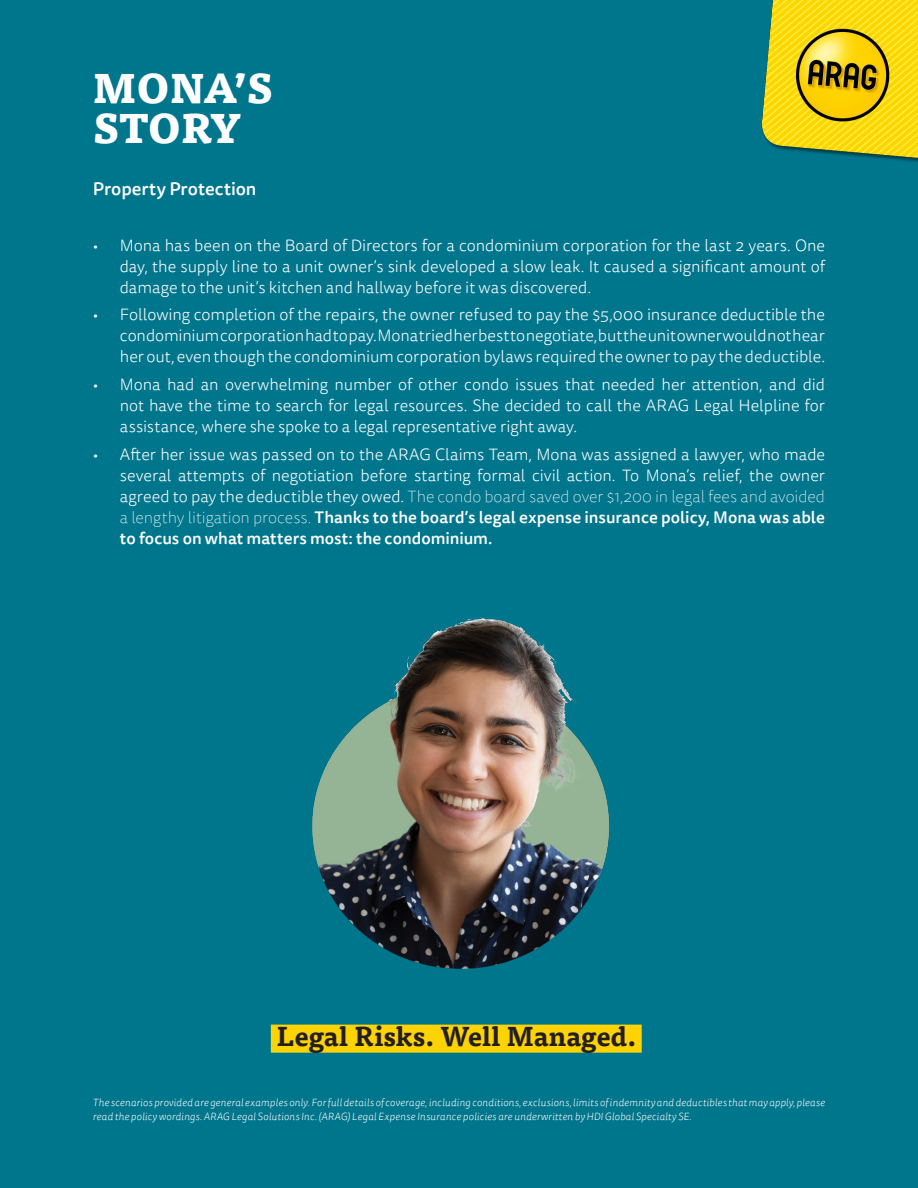
<style>
.page{position:relative;width:918px;height:1188px;background:#00768d}
.page>*{position:absolute;margin:0;border:0;box-sizing:border-box;transform-origin:0 0}
.t1{font:800 40.5px/40.5px "Tisa Pro";letter-spacing:-.015em;color:#fff}
.Bold_Line_Body_Text{font:700 27px "Tisa Pro";color:#231f20}
.Bold_Line_Body_Text-2{font:500 18px "Tisa Sans Pro";color:#fff}
.t2{font:300 16.5px/21px "Tisa Sans Pro";letter-spacing:-.005em;color:#fff;text-align:justify}
.t3{font:italic 300 10.5px/13.5px "Tisa Sans Pro";letter-spacing:.02em;color:#fff}
.s1{font-weight:100}
.s2{font-weight:500}
</style>
<div class="page">
<img style="left:762px;top:0;width:156px;height:162px">
<img style="left:312px;top:617px;width:298px;height:352px">
<div style="left:271px;top:1025px;width:371px;height:28px;background:#fed304"></div>
<p class="t1" style="left:93px;top:66px;width:182px">MONA’S<br>STORY</p>
<p class="Bold_Line_Body_Text-2" style="left:93px;top:177px;width:165px">Property Protection</p>
<p class="t2" style="left:120px;top:235px;width:707px;text-indent:-27px">• Mona has been on the Board of Directors for a condominium corporation for the last 2 years. One day, the supply line to a unit owner’s sink developed a slow leak. It caused a significant amount of damage to the unit’s kitchen and hallway before it was discovered.</p>
<p class="t2" style="left:120px;top:305px;width:707px;text-indent:-27px">• Following completion of the repairs, the owner refused to pay the $5,000 insurance deductible the condominium corporation had to pay. Mona tried her best to negotiate, but the unit owner would not hear her out, even though the condominium corporation bylaws required the owner to pay the deductible.</p>
<p class="t2" style="left:120px;top:374px;width:707px;text-indent:-27px">• Mona had an overwhelming number of other condo issues that needed her attention, and did not have the time to search for legal resources. She decided to call the ARAG Legal Helpline for assistance, where she spoke to a legal representative right away.</p>
<p class="t2" style="left:120px;top:444px;width:707px;text-indent:-27px">• After her issue was passed on to the ARAG Claims Team, Mona was assigned a lawyer, who made several attempts of negotiation before starting formal civil action. To Mona’s relief, the owner agreed to pay the deductible they owed. <span class="s1">The condo board saved over $1,200 in legal fees and avoided a lengthy litigation process.</span> <span class="s2">Thanks to the board’s legal expense insurance policy, Mona was able to focus on what matters most: the condominium.</span></p>
<p class="Bold_Line_Body_Text" style="left:277px;top:1014px;width:361px">Legal Risks. Well Managed.</p>
<p class="t3" style="left:93px;top:1096px;width:734px">The scenarios provided are general examples only. For full details of coverage, including conditions, exclusions, limits of indemnity and deductibles that may apply, please read the policy wordings. ARAG Legal Solutions Inc. (ARAG) Legal Expense Insurance policies are underwritten by HDI Global Specialty SE.</p>
</div>
